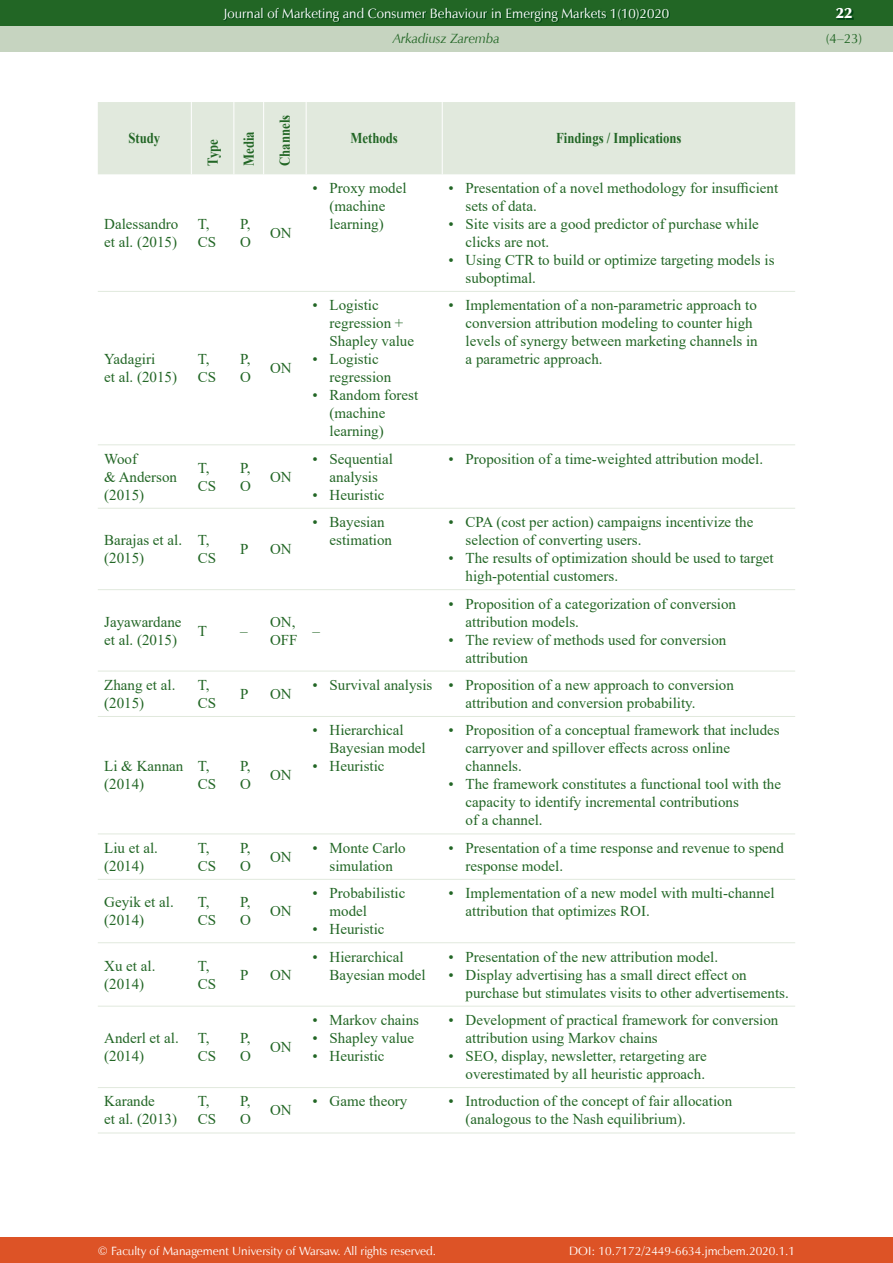
<style>
.page{position:relative;width:893px;height:1263px;background:#fff}
.page>*{position:absolute;margin:0;border:0;box-sizing:border-box;transform-origin:0 0}
.t1{font:15px/18px "Times New Roman";color:#226625}
.t2{font:700 15px "Times New Roman";color:#226625;scale:.85 1}
.t3{font:15px "Zapf Humnst Ult EU";color:#fff}
.t4{font:13.5px "Zapf Humnst EU";color:#fff}
.t5{font:italic 13.5px "Zapf Humnst EU";color:#226625}
.t6{font:13.5px "Zapf Humnst EU";color:#226625}
.t7{font:12px "Zapf Humnst EU";color:#fff}
</style>
<div class="page">
<div style="left:0;top:0;width:893px;height:51px;background:#c6d4c0"></div>
<div style="left:0;top:1237px;width:893px;height:26px;background:#dd5326"></div>
<div style="left:0;top:0;width:893px;height:26px;background:#226625"></div>
<img style="left:224px;top:9px;width:445px;height:14px">
<img style="left:837px;top:10px;width:16px;height:10px">
<div style="left:98px;top:102px;width:697px;height:72px;background:#e1e9dd"></div>
<hr style="left:191px;top:102px;width:1px;height:72px;background:#fff">
<hr style="left:233px;top:102px;width:1px;height:72px;background:#fff">
<hr style="left:263px;top:102px;width:1px;height:72px;background:#fff">
<hr style="left:306px;top:102px;width:1px;height:72px;background:#fff">
<hr style="left:442px;top:102px;width:1px;height:72px;background:#fff">
<hr style="left:98px;top:291px;width:697px;height:1px;background:#e1e9dd">
<hr style="left:98px;top:444px;width:697px;height:1px;background:#e1e9dd">
<hr style="left:98px;top:508px;width:697px;height:1px;background:#e1e9dd">
<hr style="left:98px;top:589px;width:697px;height:1px;background:#e1e9dd">
<hr style="left:98px;top:671px;width:697px;height:1px;background:#e1e9dd">
<hr style="left:98px;top:716px;width:697px;height:1px;background:#e1e9dd">
<hr style="left:98px;top:833px;width:697px;height:1px;background:#e1e9dd">
<hr style="left:98px;top:879px;width:697px;height:1px;background:#e1e9dd">
<hr style="left:98px;top:942px;width:697px;height:1px;background:#e1e9dd">
<hr style="left:98px;top:1006px;width:697px;height:1px;background:#e1e9dd">
<hr style="left:98px;top:1087px;width:697px;height:1px;background:#e1e9dd">
<hr style="left:98px;top:1132px;width:697px;height:1px;background:#e1e9dd">
<p class="t4" style="left:224px;top:5px;width:447px">Journal of Marketing and Consumer Behaviour in Emerging Markets 1(10)2020</p>
<p class="t5" style="left:393px;top:30px;width:108px">Arkadiusz Zaremba</p>
<p class="t2" style="left:128px;top:130px;width:39px">Study</p>
<p class="t2" style="left:204px;top:166px;width:33px;rotate:-90deg">Type</p>
<p class="t2" style="left:240px;top:166px;width:42px;rotate:-90deg">Media</p>
<p class="t2" style="left:277px;top:166px;width:62px;rotate:-90deg">Channels</p>
<p class="t1" style="left:104px;top:215px;width:76px">Dalessandro et al. (2015)</p>
<p class="t1" style="left:198px;top:215px;width:20px">T,<br>CS</p>
<p class="t1" style="left:240px;top:215px;width:12px">P,<br>O</p>
<p class="t1" style="left:270px;top:224px;width:23px">ON</p>
<p class="t1" style="left:104px;top:350px;width:74px">Yadagiri<br>et al. (2015)</p>
<p class="t1" style="left:198px;top:350px;width:20px">T,<br>CS</p>
<p class="t1" style="left:240px;top:350px;width:12px">P,<br>O</p>
<p class="t1" style="left:270px;top:359px;width:23px">ON</p>
<p class="t1" style="left:104px;top:450px;width:74px">Woof<br>&amp; Anderson (2015)</p>
<p class="t1" style="left:198px;top:459px;width:20px">T,<br>CS</p>
<p class="t1" style="left:240px;top:459px;width:12px">P,<br>O</p>
<p class="t1" style="left:270px;top:468px;width:23px">ON</p>
<p class="t1" style="left:104px;top:531px;width:79px">Barajas et al. (2015)</p>
<p class="t1" style="left:198px;top:531px;width:20px">T,<br>CS</p>
<p class="t1" style="left:240px;top:540px;width:10px">P</p>
<p class="t1" style="left:270px;top:540px;width:23px">ON</p>
<p class="t1" style="left:104px;top:612px;width:79px">Jayawardane et al. (2015)</p>
<p class="t1" style="left:198px;top:621px;width:11px">T</p>
<p class="t1" style="left:240px;top:621px;width:9px">–</p>
<p class="t1" style="left:270px;top:612px;width:29px">ON,<br>OFF</p>
<p class="t2" style="left:350px;top:130px;width:57px">Methods</p>
<p class="t2" style="left:556px;top:130px;width:149px">Findings / Implications</p>
<p class="t1" style="left:313px;top:179px;width:96px;text-align:center">• Proxy model (machine learning)</p>
<p class="t1" style="left:466px;top:179px;width:314px;text-indent:-17px">• Presentation of a novel methodology for insufficient sets of data.</p>
<p class="t1" style="left:466px;top:215px;width:295px;text-indent:-17px">• Site visits are a good predictor of purchase while clicks are not.</p>
<p class="t1" style="left:466px;top:251px;width:310px;text-indent:-17px">• Using CTR to build or optimize targeting models is suboptimal.</p>
<p class="t1" style="left:330px;top:296px;width:86px;text-indent:-17px">• Logistic regression +<br>Shapley value</p>
<p class="t1" style="left:330px;top:350px;width:63px;text-indent:-17px">• Logistic regression</p>
<p class="t1" style="left:330px;top:386px;width:90px;text-indent:-17px">• Random forest (machine learning)</p>
<p class="t1" style="left:313px;top:450px;width:82px;text-align:center">• Sequential analysis</p>
<p class="t1" style="left:313px;top:486px;width:73px">• Heuristic</p>
<p class="t1" style="left:466px;top:296px;width:294px;text-indent:-17px">• Implementation of a non-parametric approach to conversion attribution modeling to counter high levels of synergy between marketing channels in a parametric approach.</p>
<p class="t1" style="left:449px;top:450px;width:316px">• Proposition of a time-weighted attribution model.</p>
<p class="t1" style="left:330px;top:513px;width:64px;text-indent:-17px">• Bayesian estimation</p>
<p class="t1" style="left:466px;top:513px;width:289px;text-indent:-17px">• CPA (cost per action) campaigns incentivize the selection of converting users.</p>
<p class="t1" style="left:466px;top:549px;width:310px;text-indent:-17px">• The results of optimization should be used to target high-potential customers.</p>
<p class="t1" style="left:313px;top:621px;width:9px">–</p>
<p class="t1" style="left:466px;top:594px;width:272px;text-indent:-17px">• Proposition of a categorization of conversion attribution models.</p>
<p class="t1" style="left:466px;top:630px;width:262px;text-indent:-17px">• The review of methods used for conversion attribution</p>
<p class="t1" style="left:104px;top:676px;width:73px">Zhang et al. (2015)</p>
<p class="t1" style="left:198px;top:676px;width:20px">T,<br>CS</p>
<p class="t1" style="left:240px;top:685px;width:10px">P</p>
<p class="t1" style="left:270px;top:685px;width:23px">ON</p>
<p class="t1" style="left:466px;top:676px;width:270px;text-indent:-153px">• Survival analysis • Proposition of a new approach to conversion attribution and conversion probability.</p>
<p class="t1" style="left:104px;top:757px;width:81px">Li &amp; Kannan (2014)</p>
<p class="t1" style="left:198px;top:757px;width:20px">T,<br>CS</p>
<p class="t1" style="left:240px;top:757px;width:12px">P,<br>O</p>
<p class="t1" style="left:270px;top:766px;width:23px">ON</p>
<p class="t1" style="left:330px;top:721px;width:98px;text-indent:-17px">• Hierarchical<br>Bayesian model</p>
<p class="t1" style="left:313px;top:757px;width:73px">• Heuristic</p>
<p class="t1" style="left:466px;top:721px;width:316px;text-indent:-17px">• Proposition of a conceptual framework that includes carryover and spillover effects across online channels.</p>
<p class="t1" style="left:466px;top:775px;width:317px;text-indent:-17px">• The framework constitutes a functional tool with the capacity to identify incremental contributions<br>of a channel.</p>
<p class="t1" style="left:104px;top:839px;width:55px">Liu et al. (2014)</p>
<p class="t1" style="left:198px;top:839px;width:20px">T,<br>CS</p>
<p class="t1" style="left:240px;top:839px;width:12px">P,<br>O</p>
<p class="t1" style="left:270px;top:848px;width:23px">ON</p>
<p class="t1" style="left:313px;top:839px;width:95px;text-align:center">• Monte Carlo simulation</p>
<p class="t1" style="left:466px;top:839px;width:320px;text-indent:-17px">• Presentation of a time response and revenue to spend response model.</p>
<p class="t1" style="left:104px;top:893px;width:71px">Geyik et al. (2014)</p>
<p class="t1" style="left:198px;top:893px;width:20px">T,<br>CS</p>
<p class="t1" style="left:240px;top:893px;width:12px">P,<br>O</p>
<p class="t1" style="left:270px;top:902px;width:23px">ON</p>
<p class="t1" style="left:330px;top:884px;width:77px;text-indent:-17px">• Probabilistic model</p>
<p class="t1" style="left:313px;top:920px;width:73px">• Heuristic</p>
<p class="t1" style="left:466px;top:884px;width:311px;text-indent:-17px">• Implementation of a new model with multi-channel attribution that optimizes ROI.</p>
<p class="t1" style="left:104px;top:956px;width:53px">Xu et al. (2014)</p>
<p class="t1" style="left:198px;top:956px;width:20px">T,<br>CS</p>
<p class="t1" style="left:240px;top:965px;width:10px">P</p>
<p class="t1" style="left:270px;top:965px;width:23px">ON</p>
<p class="t1" style="left:104px;top:1029px;width:76px">Anderl et al. (2014)</p>
<p class="t1" style="left:198px;top:1029px;width:20px">T,<br>CS</p>
<p class="t1" style="left:240px;top:1029px;width:12px">P,<br>O</p>
<p class="t1" style="left:270px;top:1038px;width:23px">ON</p>
<p class="t1" style="left:104px;top:1092px;width:74px">Karande<br>et al. (2013)</p>
<p class="t1" style="left:198px;top:1092px;width:20px">T,<br>CS</p>
<p class="t1" style="left:240px;top:1092px;width:12px">P,<br>O</p>
<p class="t1" style="left:270px;top:1101px;width:23px">ON</p>
<p class="t1" style="left:330px;top:947px;width:98px;text-indent:-17px">• Hierarchical<br>Bayesian model</p>
<p class="t1" style="left:449px;top:947px;width:271px">• Presentation of the new attribution model.</p>
<p class="t1" style="left:466px;top:965px;width:325px;text-indent:-17px">• Display advertising has a small direct effect on purchase but stimulates visits to other advertisements.</p>
<p class="t1" style="left:313px;top:1011px;width:108px">• Markov chains</p>
<p class="t1" style="left:313px;top:1029px;width:103px">• Shapley value</p>
<p class="t1" style="left:313px;top:1047px;width:73px">• Heuristic</p>
<p class="t1" style="left:466px;top:1011px;width:314px;text-indent:-17px">• Development of practical framework for conversion attribution using Markov chains</p>
<p class="t1" style="left:449px;top:1047px;width:260px;text-align:right">• SEO, display, newsletter, retargeting are overestimated by all heuristic approach.</p>
<p class="t1" style="left:313px;top:1092px;width:96px">• Game theory</p>
<p class="t1" style="left:466px;top:1092px;width:268px;text-indent:-17px">• Introduction of the concept of fair allocation (analogous to the Nash equilibrium).</p>
<p class="t3" style="left:836px;top:4px;width:18px">22</p>
<p class="t6" style="left:826px;top:30px;width:38px">(4–23)</p>
<p class="t7" style="left:98px;top:1243px;width:340px">© Faculty of Management University of Warsaw. All rights reserved.</p>
<p class="t7" style="left:569px;top:1243px;width:227px">DOI: 10.7172/2449-6634.jmcbem.2020.1.1</p>
</div>
